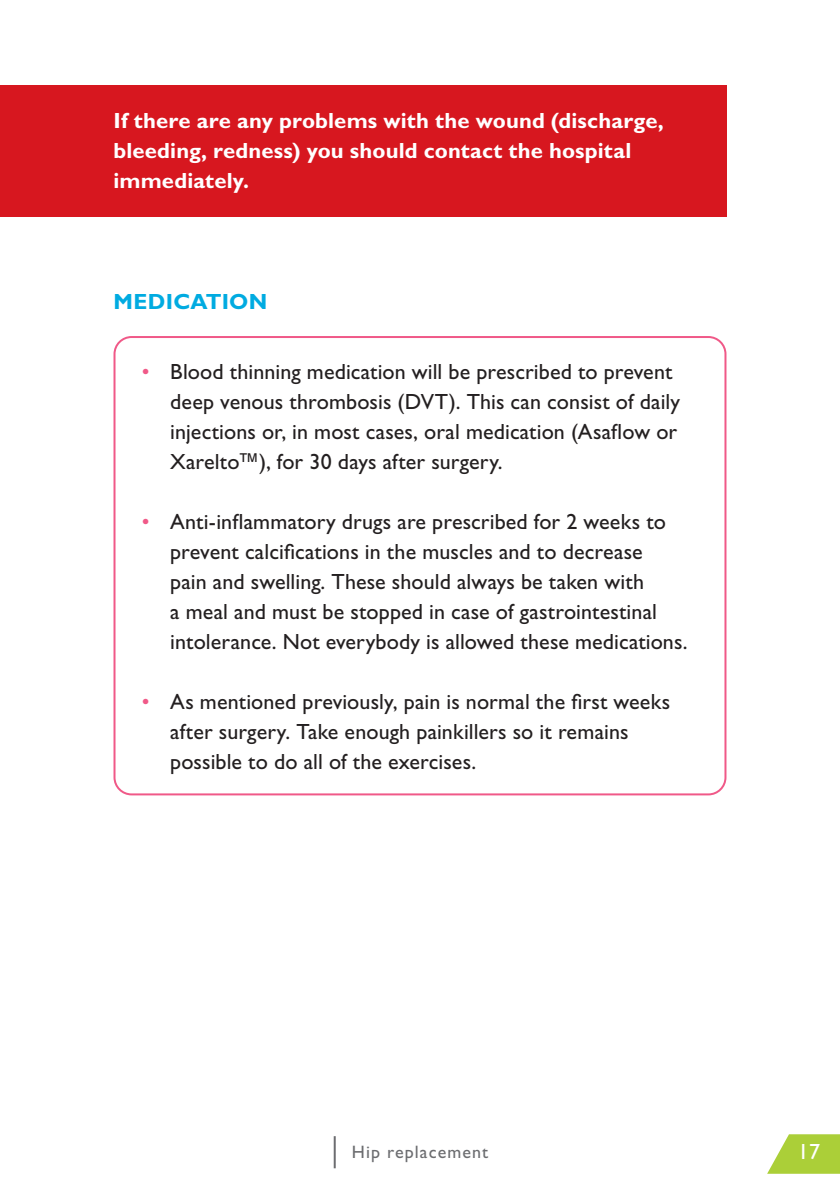
<style>
.page{position:relative;width:840px;height:1191px;background:#fff}
.page>*{position:absolute;margin:0;border:0;box-sizing:border-box;transform-origin:0 0}
.t1{font:22px/30px "Gill Sans Std";letter-spacing:.005em;color:#231f20}
.t2{font:700 22px/30px "Gill Sans Std";letter-spacing:.005em;color:#fff}
.t3{font:700 22px "Gill Sans Std";letter-spacing:.01em;color:#00abe1}
.t4{font:22px "Gill Sans Std";color:#fff}
.t5{font:18px "Gill Sans Std";letter-spacing:.06em;color:#6c6d70}
.s1{color:#f05988}
</style>
<div class="page">
<hr style="left:333px;top:1136px;width:2px;height:32px;background:#6c6d70">
<svg style="left:767px;top:1134px;width:72px;height:39px"></svg>
<div style="left:0;top:85px;width:726px;height:132px;background:#d7171f"></div>
<div style="left:113px;top:336px;width:613px;height:459px;border:2px solid #f05988;border-radius:17px"></div>
<p class="t2" style="left:113px;top:106px;width:551px">If there are any problems with the wound (discharge, bleeding, redness) you should contact the hospital immediately.</p>
<p class="t3" style="left:113px;top:288px;width:155px">MEDICATION</p>
<p class="t1" style="left:170px;top:356px;width:511px;text-indent:-28px"><span class="s1">•</span> Blood thinning medication will be prescribed to prevent deep venous thrombosis (DVT). This can consist of daily injections or, in most cases, oral medication (Asaflow or Xarelto™), for 30 days after surgery.</p>
<p class="t1" style="left:170px;top:506px;width:518px;text-indent:-28px"><span class="s1">•</span> Anti-inflammatory drugs are prescribed for 2 weeks to prevent calcifications in the muscles and to decrease<br>pain and swelling. These should always be taken with<br>a meal and must be stopped in case of gastrointestinal intolerance. Not everybody is allowed these medications.</p>
<p class="t1" style="left:170px;top:686px;width:501px;text-indent:-28px"><span class="s1">•</span> As mentioned previously, pain is normal the first weeks after surgery. Take enough painkillers so it remains possible to do all of the exercises.</p>
<p class="t5" style="left:351px;top:1141px;width:138px">Hip replacement</p>
<p class="t4" style="left:797px;top:1138px;width:23px">17</p>
</div>
